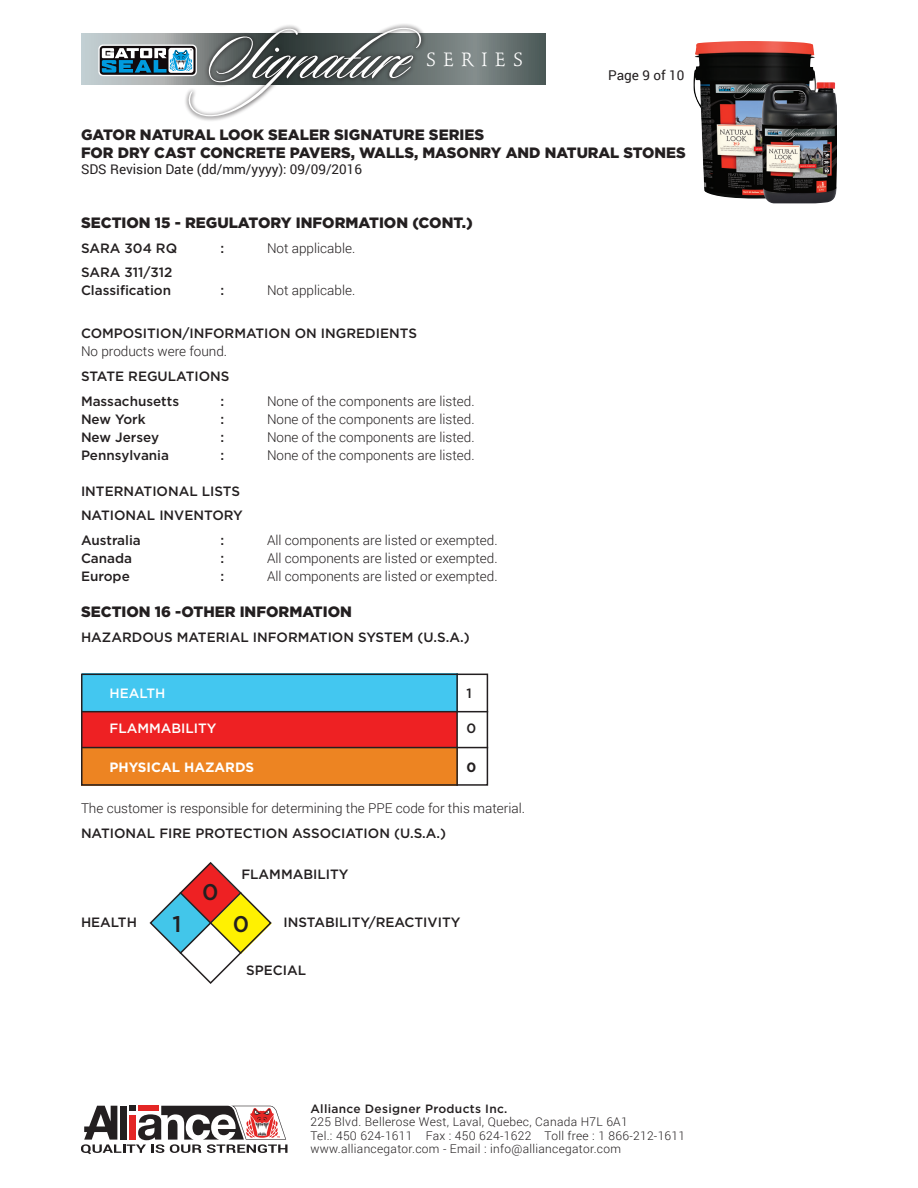
<style>
.page{position:relative;width:918px;height:1188px;background:#fff}
.page>*{position:absolute;margin:0;border:0;box-sizing:border-box;transform-origin:0 0}
.t1{font:74.25px "Sloop Script Three";color:#fff}
.Texte{font:500 22.65px "Gotham";color:#231f20}
.t2{font:19.05px "Stempel Schneidler";letter-spacing:.4em;color:#fff}
.Titre{font:900 15px/18px "Gotham";color:#231f20}
.Texte-2{font:300 13.5px "Roboto";color:#231f20}
.Texte-3{font:500 13.5px "Gotham";color:#231f20}
.Sous-Titre{font:500 13.5px "Gotham";color:#231f20}
.t3{font:13.5px "Roboto";color:#231f20}
.Sous-Titre-2{font:500 13.5px "Gotham";color:#fff}
.Sous-Titre-3{font:700 13.5px "Gotham";color:#fff}
.Sous-Titre-4{font:700 13.5px "Gotham";color:#231f20}
.t4{font:300 12px/13.2px "Roboto";letter-spacing:.025em;color:#231f20}
.t5{font:500 12px "Gotham";letter-spacing:.025em;color:#231f20}
</style>
<div class="page">
<svg style="left:81px;top:1105px;width:206px;height:49px"></svg>
<img style="left:693px;top:41px;width:123px;height:158px">
<img style="left:762px;top:82px;width:75px;height:121px">
<svg style="left:81px;top:33px;width:464px;height:51px;background:#838d8d"></svg>
<div style="left:184px;top:23px;width:242px;height:98px;background:#231f20;opacity:.75"></div>
<svg style="left:98px;top:45px;width:99px;height:31px"></svg>
<svg style="left:100px;top:46px;width:96px;height:29px"></svg>
<svg style="left:102px;top:48px;width:91px;height:25px"></svg>
<div style="left:82px;top:674px;width:376px;height:37px;background:#43c7f0"></div>
<div style="left:81px;top:711px;width:376px;height:37px;background:#ee2123"></div>
<div style="left:81px;top:748px;width:377px;height:38px;background:#ed8422"></div>
<div style="left:81px;top:674px;width:407px;height:112px;border:2px solid #231f20"></div>
<hr style="left:81px;top:711px;width:407px;height:1px;background:#231f20">
<hr style="left:81px;top:747px;width:407px;height:1px;background:#231f20">
<hr style="left:456px;top:674px;width:2px;height:112px;background:#231f20">
<svg style="left:149px;top:862px;width:123px;height:122px"></svg>
<h1 class="t1" style="left:206px;top:8px;width:221px">Signature</h1>
<h3 class="t2" style="left:426px;top:49px;width:99px">SERIES</h3>
<p class="t3" style="left:608px;top:66px;width:78px">Page 9 of 10</p>
<p class="Titre" style="left:81px;top:126px;width:606px">GATOR NATURAL LOOK SEALER SIGNATURE SERIES<br>FOR DRY CAST CONCRETE PAVERS, WALLS, MASONRY AND NATURAL STONES</p>
<p class="t3" style="left:81px;top:160px;width:283px">SDS Revision Date (dd/mm/yyyy): 09/09/2016</p>
<p class="Titre" style="left:81px;top:214px;width:393px">SECTION 15 - REGULATORY INFORMATION (CONT.)</p>
<p class="Texte-3" style="left:81px;top:239px;width:98px">SARA 304 RQ</p>
<p class="Texte-3" style="left:220px;top:239px;width:5px">:</p>
<p class="Texte-2" style="left:267px;top:239px;width:90px">Not applicable.</p>
<p class="Texte-3" style="left:81px;top:264px;width:93px">SARA 311/312</p>
<p class="Texte-3" style="left:81px;top:282px;width:92px">Classification</p>
<p class="Texte-3" style="left:220px;top:282px;width:5px">:</p>
<p class="Texte-2" style="left:267px;top:281px;width:90px">Not applicable.</p>
<p class="Sous-Titre" style="left:81px;top:325px;width:338px">COMPOSITION/INFORMATION ON INGREDIENTS</p>
<p class="Texte-2" style="left:81px;top:342px;width:148px">No products were found.</p>
<p class="Sous-Titre" style="left:81px;top:367px;width:150px">STATE REGULATIONS</p>
<p class="Texte-3" style="left:81px;top:392px;width:100px">Massachusetts</p>
<p class="Texte-3" style="left:220px;top:392px;width:5px">:</p>
<p class="Texte-2" style="left:267px;top:392px;width:209px">None of the components are listed.</p>
<p class="Texte-3" style="left:81px;top:410px;width:66px">New York</p>
<p class="Texte-3" style="left:220px;top:410px;width:5px">:</p>
<p class="Texte-2" style="left:267px;top:410px;width:209px">None of the components are listed.</p>
<p class="Texte-3" style="left:81px;top:428px;width:80px">New Jersey</p>
<p class="Texte-3" style="left:220px;top:428px;width:5px">:</p>
<p class="Texte-2" style="left:267px;top:428px;width:209px">None of the components are listed.</p>
<p class="Texte-3" style="left:81px;top:446px;width:90px">Pennsylvania</p>
<p class="Texte-3" style="left:220px;top:446px;width:5px">:</p>
<p class="Texte-2" style="left:267px;top:446px;width:209px">None of the components are listed.</p>
<p class="Texte-3" style="left:81px;top:482px;width:161px">INTERNATIONAL LISTS</p>
<p class="Sous-Titre" style="left:81px;top:507px;width:163px">NATIONAL INVENTORY</p>
<p class="Texte-3" style="left:81px;top:532px;width:61px">Australia</p>
<p class="Texte-3" style="left:220px;top:532px;width:5px">:</p>
<p class="Texte-2" style="left:267px;top:531px;width:232px">All components are listed or exempted.</p>
<p class="Texte-3" style="left:81px;top:550px;width:53px">Canada</p>
<p class="Texte-3" style="left:220px;top:550px;width:5px">:</p>
<p class="Texte-2" style="left:267px;top:549px;width:232px">All components are listed or exempted.</p>
<p class="Texte-3" style="left:81px;top:568px;width:50px">Europe</p>
<p class="Texte-3" style="left:220px;top:568px;width:5px">:</p>
<p class="Texte-2" style="left:267px;top:567px;width:232px">All components are listed or exempted.</p>
<p class="Titre" style="left:81px;top:603px;width:273px">SECTION 16 -OTHER INFORMATION</p>
<p class="Sous-Titre" style="left:81px;top:628px;width:390px">HAZARDOUS MATERIAL INFORMATION SYSTEM (U.S.A.)</p>
<p class="Sous-Titre-2" style="left:110px;top:685px;width:57px">HEALTH</p>
<p class="Sous-Titre" style="left:466px;top:685px;width:7px">1</p>
<p class="Sous-Titre-2" style="left:110px;top:719px;width:109px">FLAMMABILITY</p>
<p class="Sous-Titre" style="left:466px;top:719px;width:11px">0</p>
<p class="Sous-Titre-3" style="left:110px;top:758px;width:146px">PHYSICAL HAZARDS</p>
<p class="Sous-Titre-4" style="left:466px;top:758px;width:11px">0</p>
<p class="Texte-2" style="left:81px;top:799px;width:446px">The customer is responsible for determining the PPE code for this material.</p>
<p class="Sous-Titre" style="left:81px;top:824px;width:367px">NATIONAL FIRE PROTECTION ASSOCIATION (U.S.A.)</p>
<p class="Texte" style="left:202px;top:878px;width:18px">0</p>
<p class="Texte-3" style="left:241px;top:865px;width:109px">FLAMMABILITY</p>
<p class="Texte-3" style="left:81px;top:914px;width:57px">HEALTH</p>
<p class="Texte" style="left:173px;top:910px;width:10px">1</p>
<p class="Texte" style="left:233px;top:909px;width:18px">0</p>
<p class="Texte-3" style="left:284px;top:913px;width:178px">INSTABILITY/REACTIVITY</p>
<p class="Texte-3" style="left:246px;top:962px;width:61px">SPECIAL</p>
<p class="t5" style="left:310px;top:1101px;width:199px">Alliance Designer Products Inc.</p>
<p class="t4" style="left:310px;top:1115px;width:376px">225 Blvd. Bellerose West, Laval, Quebec, Canada H7L 6A1<br>Tel.: 450 624-1611 Fax : 450 624-1622 Toll free : 1 866-212-1611 www.alliancegator.com - Email : info@alliancegator.com</p>
</div>
